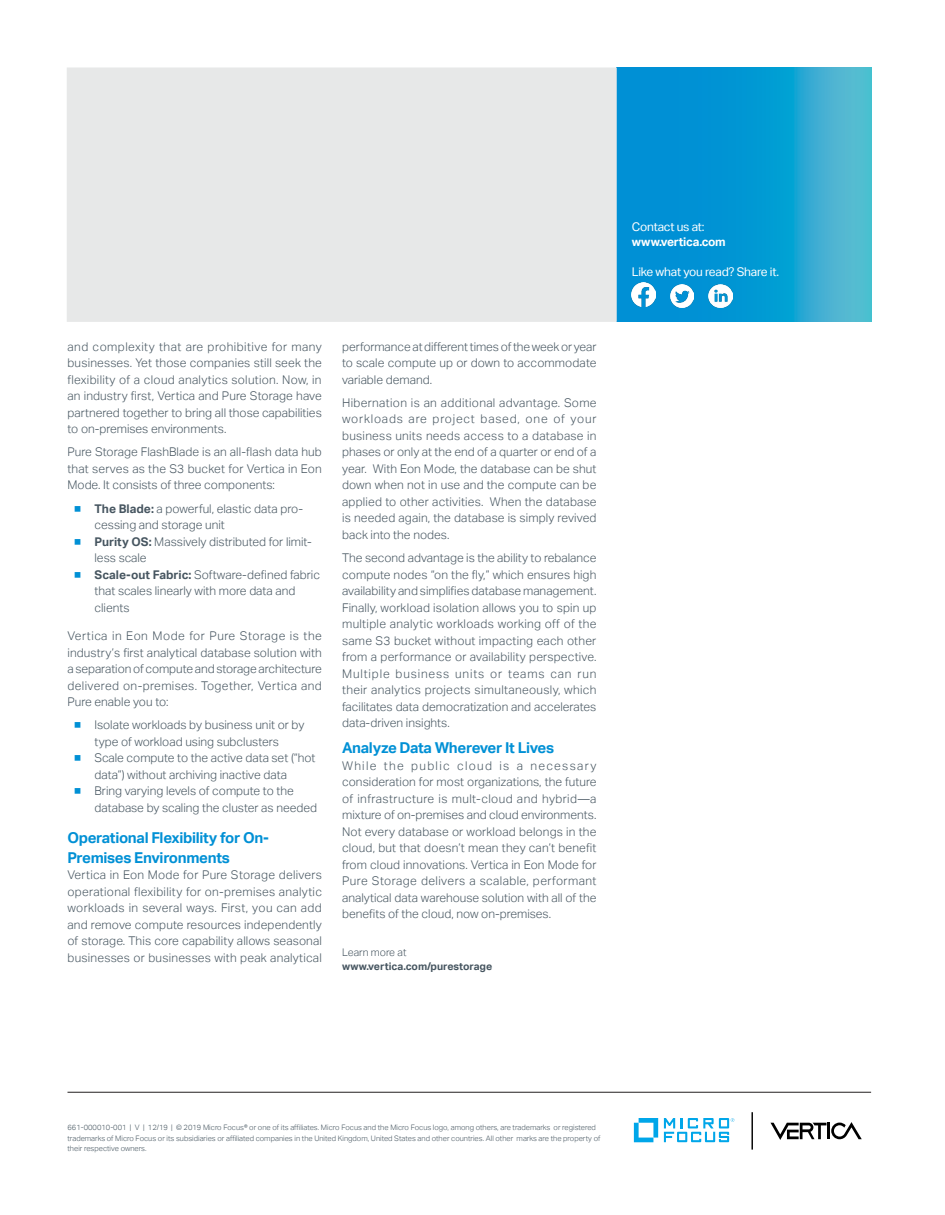
<style>
.page{position:relative;width:945px;height:1215px;background:#fff}
.page>*{position:absolute;margin:0;border:0;box-sizing:border-box;transform-origin:0 0}
.Blue_body_text_heads{font:700 15px/19.5px "Aktiv Grotesk";letter-spacing:-.02em;color:#0090d5}
.Grey_body_text{font:300 12px/16.5px "Aktiv Grotesk";color:#465560;text-align:justify}
.Blue_body_text_heads-2{font:12px "Aktiv Grotesk";letter-spacing:-.02em;color:#fff}
.Blue_body_text_heads-3{font:700 12px "Aktiv Grotesk";letter-spacing:-.02em;color:#fff}
.Grey_body_text-2{font:700 10.5px "Aktiv Grotesk";color:#465560}
.Grey_body_text-3{font:300 10.5px "Aktiv Grotesk";color:#465560}
.Legal_text__bottom_o{font:300 7.5px/10.5px "Aktiv Grotesk";color:#465560}
.s1{font-weight:500;color:#0090d5}
.s2{font-weight:700}
</style>
<div class="page">
<svg style="left:617px;top:68px;width:254px;height:254px;background:#159ed3"></svg>
<hr style="left:68px;top:1092px;width:803px;height:1px;background:#231f20">
<svg style="left:634px;top:1118px;width:24px;height:24px"></svg>
<svg style="left:664px;top:1118px;width:70px;height:24px"></svg>
<hr style="left:752px;top:1112px;width:1px;height:38px;background:#000">
<svg style="left:771px;top:1122px;width:91px;height:18px"></svg>
<div style="left:67px;top:68px;width:550px;height:254px;background:#e7e8e8"></div>
<img style="left:670px;top:284px;width:24px;height:24px">
<img style="left:632px;top:283px;width:23px;height:23px">
<img style="left:709px;top:284px;width:23px;height:24px">
<p class="Grey_body_text" style="left:68px;top:338px;width:256px">and complexity that are prohibitive for many businesses. Yet those companies still seek the flexibility of a cloud analytics solution. Now, in an industry first, Vertica and Pure Storage have partnered together to bring all those capabilities to on-premises environments.</p>
<p class="Grey_body_text" style="left:68px;top:444px;width:256px">Pure Storage FlashBlade is an all-flash data hub that serves as the S3 bucket for Vertica in Eon Mode. It consists of three components:</p>
<p class="Grey_body_text" style="left:94px;top:500px;width:210px;text-indent:-20px"><span class="s1">■</span> <span class="s2">The Blade:</span> a powerful, elastic data pro&shy;cessing and storage unit</p>
<p class="Grey_body_text" style="left:94px;top:533px;width:219px;text-indent:-20px"><span class="s1">■</span> <span class="s2">Purity OS:</span> Massively distributed for limit&shy;less scale</p>
<p class="Grey_body_text" style="left:94px;top:566px;width:227px;text-align:left;text-indent:-20px"><span class="s1">■</span> <span class="s2">Scale-out Fabric:</span> Software-defined fabric that scales linearly with more data and clients</p>
<p class="Grey_body_text" style="left:68px;top:628px;width:256px">Vertica in Eon Mode for Pure Storage is the industry’s first analytical database solution with a separation of compute and storage architecture delivered on-premises. Together, Vertica and Pure enable you to:</p>
<p class="Grey_body_text" style="left:74px;top:717px;width:232px;text-align:center"><span class="s1">■</span> Isolate workloads by business unit or by type of workload using subclusters</p>
<p class="Grey_body_text" style="left:94px;top:750px;width:223px;text-indent:-20px"><span class="s1">■</span> Scale compute to the active data set (“hot data”) without archiving inactive data</p>
<p class="Grey_body_text" style="left:94px;top:783px;width:224px;text-indent:-20px"><span class="s1">■</span> Bring varying levels of compute to the database by scaling the cluster as needed</p>
<p class="Blue_body_text_heads" style="left:68px;top:829px;width:203px">Operational Flexibility for On-<br>Premises Environments</p>
<p class="Grey_body_text" style="left:68px;top:867px;width:256px">Vertica in Eon Mode for Pure Storage delivers operational flexibility for on-premises analytic workloads in several ways. First, you can add and remove compute resources independently of storage. This core capability allows seasonal businesses or businesses with peak analytical</p>
<p class="Grey_body_text" style="left:342px;top:338px;width:256px">performance at different times of the week or year to scale compute up or down to accommodate variable demand.</p>
<p class="Grey_body_text" style="left:342px;top:395px;width:256px">Hibernation is an additional advantage. Some workloads are project based, one of your business units needs access to a database in phases or only at the end of a quarter or end of a year. With Eon Mode, the database can be shut down when not in use and the compute can be applied to other activities. When the database is needed again, the database is simply revived back into the nodes.</p>
<p class="Grey_body_text" style="left:342px;top:550px;width:256px">The second advantage is the ability to rebalance compute nodes “on the fly,” which ensures high availability and simplifies database management.<br>Finally, workload isolation allows you to spin up multiple analytic workloads working off of the same S3 bucket without impacting each other from a performance or availability perspective.<br>Multiple business units or teams can run their analytics projects simultaneously, which facilitates data democratization and accelerates data-driven insights.</p>
<p class="Blue_body_text_heads" style="left:342px;top:739px;width:214px">Analyze Data Wherever It Lives</p>
<p class="Grey_body_text" style="left:342px;top:758px;width:256px">While the public cloud is a necessary consideration for most organizations, the future of infrastructure is mult-cloud and hybrid—a mixture of on-premises and cloud environments.<br>Not every database or workload belongs in the cloud, but that doesn’t mean they can’t benefit from cloud innovations. Vertica in Eon Mode for Pure Storage delivers a scalable, performant analytical data warehouse solution with all of the benefits of the cloud, now on-premises.</p>
<p class="Grey_body_text-3" style="left:342px;top:946px;width:66px">Learn more at</p>
<p class="Grey_body_text-2" style="left:342px;top:960px;width:152px">www.vertica.com/purestorage</p>
<p class="Blue_body_text_heads-2" style="left:632px;top:219px;width:74px">Contact us at:</p>
<p class="Blue_body_text_heads-3" style="left:632px;top:234px;width:95px">www.vertica.com</p>
<p class="Blue_body_text_heads-2" style="left:632px;top:264px;width:149px">Like what you read? Share it.</p>
<p class="Legal_text__bottom_o" style="left:68px;top:1123px;width:534px">661-000010-001 | V | 12/19 | © 2019 Micro Focus® or one of its affiliates. Micro Focus and the Micro Focus logo, among others, are trademarks or registered trademarks of Micro Focus or its subsidiaries or affiliated companies in the United Kingdom, United States and other countries. All other marks are the property of their respective owners.</p>
</div>
